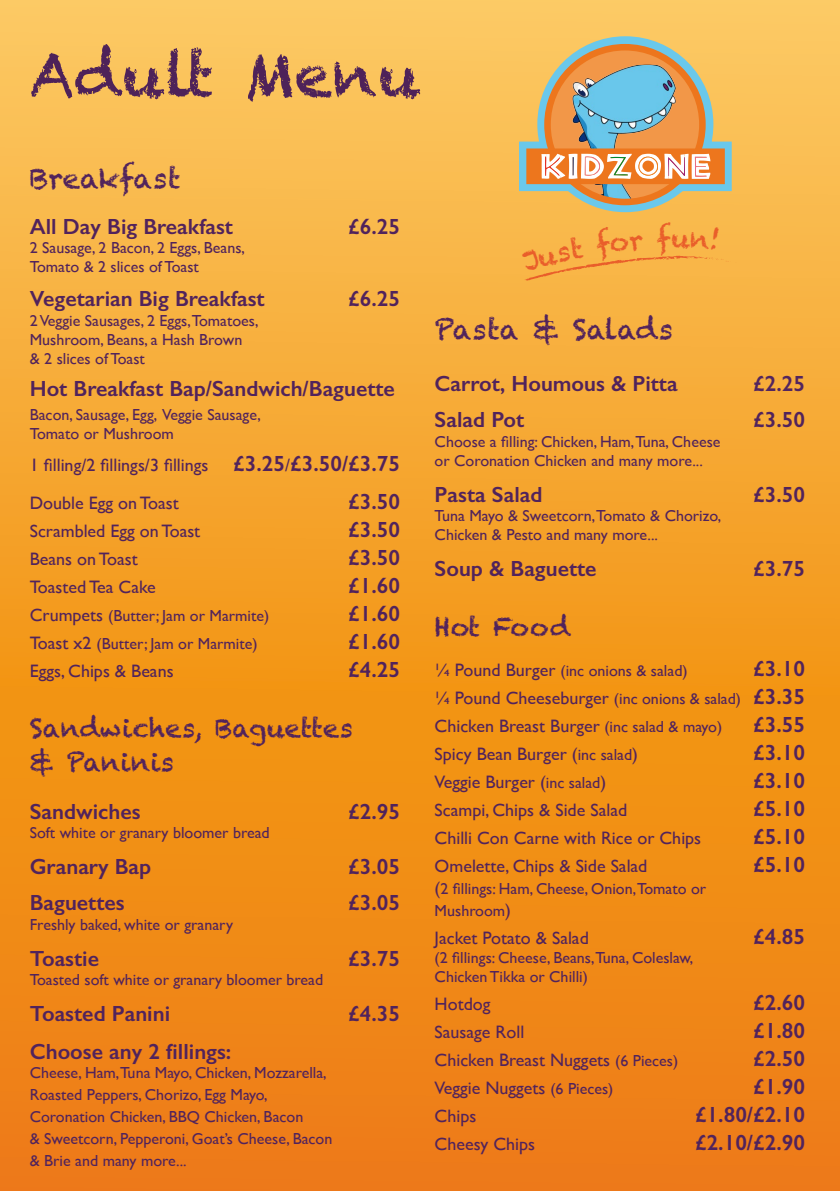
<style>
.page{position:relative;width:840px;height:1191px;background:#fff}
.page>*{position:absolute;margin:0;border:0;box-sizing:border-box;transform-origin:0 0}
.t1{font:60px "Chalkduster";letter-spacing:.01em;color:#4e2259}
.t2{font:28px "Chalkduster";color:#51235c}
.t3{font:26px/33.6px "Chalkduster";color:#51235c}
.t4{font:600 22px "Gill Sans";color:#51235c}
.t5{font:600 22px "Gill Sans";color:#52255f}
.t6{font:18px/28px "Gill Sans";color:#51235c}
.t7{font:16px/19.2px "Gill Sans";color:#51235c}
.s1{font-weight:600;font-size:22px}
.s2{font-size:18px}
.s3{font-size:16px}
</style>
<div class="page">
<img style="left:0;top:0;width:839px;height:1191px">
<svg style="left:513px;top:34px;width:224px;height:184px;background:#e7c16a"></svg>
<svg style="left:524px;top:42px;width:201px;height:164px;background:#c9ab7d"></svg>
<div style="left:521px;top:222px;width:207px;height:59px;background:#f9b749"></div>
<h1 class="t1" style="left:30px;top:40px;width:391px">Adult Menu</h1>
<h2 class="t2" style="left:30px;top:162px;width:152px">Breakfast</h2>
<h3 class="t4" style="left:30px;top:213px;width:205px">All Day Big Breakfast</h3>
<h3 class="t4" style="left:348px;top:213px;width:53px">£6.25</h3>
<p class="t7" style="left:30px;top:238px;width:216px">2 Sausage, 2 Bacon, 2 Eggs, Beans,<br>Tomato &amp; 2 slices of Toast</p>
<h3 class="t4" style="left:30px;top:286px;width:236px">Vegetarian Big Breakfast</h3>
<h3 class="t4" style="left:348px;top:286px;width:53px">£6.25</h3>
<p class="t7" style="left:30px;top:310px;width:230px">2 Veggie Sausages, 2 Eggs,Tomatoes,<br>Mushroom, Beans, a Hash Brown<br>&amp; 2 slices of Toast</p>
<h3 class="t4" style="left:30px;top:375px;width:366px">Hot Breakfast Bap/Sandwich/Baguette</h3>
<p class="t7" style="left:30px;top:405px;width:232px">Bacon, Sausage, Egg, Veggie Sausage,<br>Tomato or Mushroom</p>
<p class="t6" style="left:30px;top:446px;width:372px;line-height:38px">1 filling/2 fillings/3 fillings <span class="s1">£3.25</span>/<span class="s1">£3.50/£3.75<br></span>Double Egg on Toast</p>
<h3 class="t4" style="left:348px;top:488px;width:53px">£3.50</h3>
<p class="t6" style="left:30px;top:517px;width:172px">Scrambled Egg on Toast</p>
<h3 class="t4" style="left:348px;top:516px;width:53px">£3.50</h3>
<p class="t6" style="left:30px;top:545px;width:109px">Beans on Toast</p>
<h3 class="t4" style="left:348px;top:544px;width:53px">£3.50</h3>
<p class="t6" style="left:30px;top:573px;width:127px">Toasted Tea Cake</p>
<h3 class="t4" style="left:348px;top:572px;width:53px">£1.60</h3>
<p class="t7" style="left:30px;top:606px;width:241px"><span class="s2">Crumpets</span> (Butter; Jam or Marmite)</p>
<h3 class="t4" style="left:348px;top:600px;width:53px">£1.60</h3>
<p class="t7" style="left:30px;top:634px;width:229px"><span class="s2">Toast x2</span> (Butter; Jam or Marmite)</p>
<h3 class="t4" style="left:348px;top:628px;width:53px">£1.60</h3>
<p class="t6" style="left:30px;top:657px;width:145px">Eggs, Chips &amp; Beans</p>
<h3 class="t4" style="left:348px;top:656px;width:53px">£4.25</h3>
<h3 class="t3" style="left:30px;top:711px;width:324px">Sandwiches, Baguettes &amp; Paninis</h3>
<h3 class="t4" style="left:30px;top:798px;width:112px">Sandwiches</h3>
<h3 class="t4" style="left:348px;top:798px;width:53px">£2.95</h3>
<p class="t7" style="left:30px;top:823px;width:241px">Soft white or granary bloomer bread</p>
<h3 class="t4" style="left:30px;top:853px;width:123px">Granary Bap</h3>
<h3 class="t4" style="left:348px;top:853px;width:53px">£3.05</h3>
<h3 class="t4" style="left:30px;top:889px;width:96px">Baguettes</h3>
<h3 class="t4" style="left:348px;top:889px;width:53px">£3.05</h3>
<p class="t7" style="left:30px;top:914px;width:205px">Freshly baked, white or granary</p>
<h3 class="t4" style="left:30px;top:944px;width:71px">Toastie</h3>
<h3 class="t4" style="left:348px;top:944px;width:53px">£3.75</h3>
<p class="t7" style="left:30px;top:969px;width:295px">Toasted soft white or granary bloomer bread</p>
<h3 class="t4" style="left:30px;top:1000px;width:142px">Toasted Panini</h3>
<h3 class="t4" style="left:348px;top:1000px;width:53px">£4.35</h3>
<h3 class="t4" style="left:30px;top:1038px;width:203px">Choose any 2 fillings:</h3>
<p class="t7" style="left:30px;top:1061px;width:304px;line-height:22px">Cheese, Ham,Tuna Mayo, Chicken, Mozzarella, Roasted Peppers, Chorizo, Egg Mayo, Coronation Chicken, BBQ Chicken, Bacon<br>&amp; Sweetcorn, Pepperoni, Goat’s Cheese, Bacon &amp; Brie and many more...</p>
<h2 class="t2" style="left:434px;top:313px;width:239px">Pasta &amp; Salads</h2>
<h3 class="t4" style="left:434px;top:371px;width:244px">Carrot, Houmous &amp; Pitta</h3>
<h3 class="t5" style="left:752px;top:371px;width:53px">£2.25</h3>
<h3 class="t4" style="left:434px;top:407px;width:91px">Salad Pot</h3>
<h3 class="t4" style="left:752px;top:407px;width:53px">£3.50</h3>
<p class="t7" style="left:434px;top:431px;width:287px">Choose a filling: Chicken, Ham,Tuna, Cheese or Coronation Chicken and many more...</p>
<h3 class="t4" style="left:434px;top:481px;width:109px">Pasta Salad</h3>
<h3 class="t4" style="left:752px;top:481px;width:53px">£3.50</h3>
<p class="t7" style="left:434px;top:506px;width:288px">Tuna Mayo &amp; Sweetcorn,Tomato &amp; Chorizo,<br>Chicken &amp; Pesto and many more...</p>
<h3 class="t4" style="left:434px;top:555px;width:163px">Soup &amp; Baguette</h3>
<h3 class="t4" style="left:752px;top:555px;width:53px">£3.75</h3>
<h3 class="t3" style="left:434px;top:610px;width:137px">Hot Food</h3>
<p class="t7" style="left:434px;top:661px;width:254px"><span class="s2">¼ Pound Burger</span> (inc onions &amp; salad)</p>
<h3 class="t4" style="left:752px;top:655px;width:53px">£3.10</h3>
<p class="t6" style="left:434px;top:684px;width:372px">¼ Pound Cheeseburger <span class="s3">(inc onions &amp; salad)</span> <span class="s1">£3.35<br></span>Chicken Breast Burger <span class="s3">(inc salad &amp; mayo)</span></p>
<h3 class="t4" style="left:752px;top:711px;width:53px">£3.55</h3>
<p class="t6" style="left:434px;top:740px;width:205px">Spicy Bean Burger (<span class="s3">inc salad</span>)</p>
<h3 class="t4" style="left:752px;top:739px;width:53px">£3.10</h3>
<p class="t6" style="left:434px;top:768px;width:173px">Veggie Burger (<span class="s3">inc salad</span>)</p>
<h3 class="t4" style="left:752px;top:767px;width:53px">£3.10</h3>
<p class="t6" style="left:434px;top:796px;width:194px">Scampi, Chips &amp; Side Salad</p>
<h3 class="t4" style="left:752px;top:795px;width:53px">£5.10</h3>
<p class="t6" style="left:434px;top:824px;width:268px">Chilli Con Carne with Rice or Chips</p>
<h3 class="t4" style="left:752px;top:823px;width:53px">£5.10</h3>
<p class="t6" style="left:434px;top:852px;width:214px">Omelette, Chips &amp; Side Salad</p>
<h3 class="t4" style="left:752px;top:851px;width:53px">£5.10</h3>
<p class="t7" style="left:434px;top:877px;width:273px;line-height:21.6px"><span class="s2">(</span>2 fillings: Ham, Cheese, Onion,Tomato or<br>Mushroom<span class="s2">)</span></p>
<p class="t6" style="left:434px;top:923px;width:156px">Jacket Potato &amp; Salad</p>
<h3 class="t4" style="left:752px;top:923px;width:53px">£4.85</h3>
<p class="t7" style="left:434px;top:947px;width:260px">(2 fillings: Cheese, Beans,Tuna, Coleslaw,<br>Chicken Tikka or Chilli)</p>
<p class="t6" style="left:434px;top:989px;width:57px">Hotdog</p>
<h3 class="t4" style="left:752px;top:989px;width:53px">£2.60</h3>
<p class="t6" style="left:434px;top:1017px;width:91px">Sausage Roll</p>
<h3 class="t4" style="left:752px;top:1017px;width:53px">£1.80</h3>
<p class="t6" style="left:434px;top:1045px;width:245px">Chicken Breast Nuggets <span class="s3">(6 Pieces)</span></p>
<h3 class="t4" style="left:752px;top:1045px;width:53px">£2.50</h3>
<p class="t6" style="left:434px;top:1073px;width:180px">Veggie Nuggets <span class="s3">(6 Pieces)</span></p>
<h3 class="t4" style="left:752px;top:1073px;width:53px">£1.90</h3>
<p class="t6" style="left:434px;top:1101px;width:43px">Chips</p>
<h3 class="t4" style="left:694px;top:1101px;width:111px">£1.80/£2.10</h3>
<p class="t6" style="left:434px;top:1129px;width:102px">Cheesy Chips</p>
<h3 class="t4" style="left:694px;top:1129px;width:111px">£2.10/£2.90</h3>
</div>
